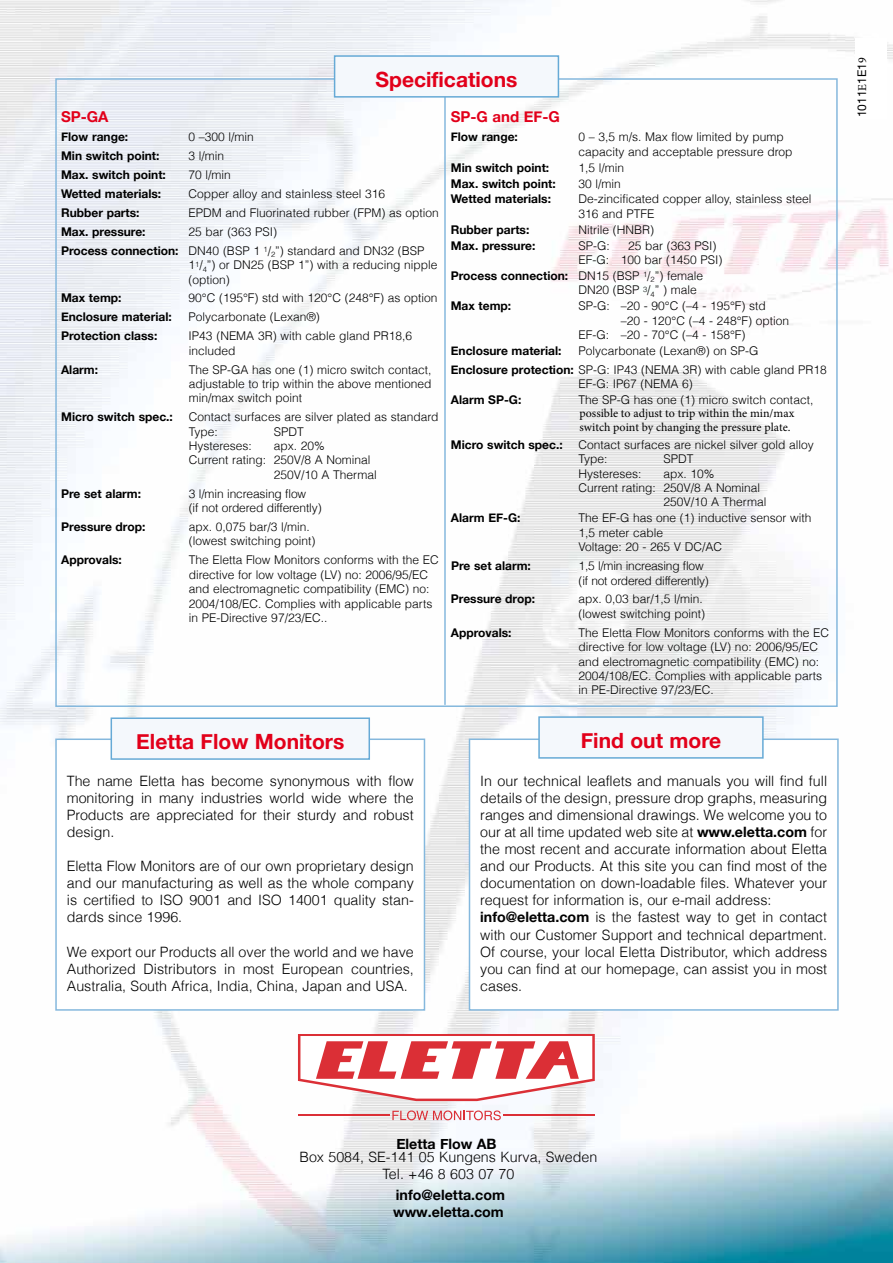
<style>
.page{position:relative;width:893px;height:1263px;background:#fff}
.page>*{position:absolute;margin:0;border:0;box-sizing:border-box;transform-origin:0 0}
.t1{font:700 21px "Helvetica Neue";color:#e2001a}
.t2{font:700 15px "Helvetica Neue";color:#e2001a}
.t3{font:300 14.25px/17.1px "Helvetica";color:#000;text-align:justify}
.t4{font:700 14.25px/17.1px "Helvetica Neue";color:#000}
.t5{font:300 12px/14.4px "Helvetica";color:#000}
.t6{font:700 12px "Helvetica Neue";color:#000}
.t7{font:12px/14.4px "Minion Pro";color:#000}
.t8{font:300 12px/14.4px "Helvetica";letter-spacing:-.02em;color:#000}
.t9{font:12px "Helvetica Neue";color:#000}
.s1{font-family:"Helvetica Neue";font-weight:700}
.s2{font-family:"Helvetica";font-weight:300}
.s3{font-family:"Helvetica Neue LT Std"}
.s4{font-family:"Minion Pro"}
</style>
<div class="page">
<img style="left:0;top:0;width:893px;height:1263px">
<div style="left:56px;top:739px;width:368px;height:271px;background:#fff"></div>
<div style="left:55px;top:738px;width:370px;height:273px;border:2px solid #85b8dd"></div>
<div style="left:469px;top:739px;width:369px;height:271px;background:#fff"></div>
<div style="left:469px;top:738px;width:370px;height:273px;border:2px solid #85b8dd"></div>
<hr style="left:298px;top:1115px;width:91px;height:1px;background:#db2f36">
<svg style="left:392px;top:1110px;width:109px;height:10px"></svg>
<hr style="left:504px;top:1115px;width:91px;height:1px;background:#db2f36">
<svg style="left:298px;top:1034px;width:297px;height:67px"></svg>
<div style="left:855px;top:38px;width:32px;height:81px;background:#fff"></div>
<div style="left:111px;top:718px;width:258px;height:41px;background:#f4f8fc"></div>
<div style="left:111px;top:717px;width:259px;height:43px;border:2px solid #66aad6"></div>
<div style="left:539px;top:717px;width:224px;height:41px;background:#f4f8fc"></div>
<div style="left:538px;top:716px;width:226px;height:43px;border:2px solid #66aad6"></div>
<hr style="left:444px;top:92px;width:2px;height:613px;background:#85b8dd">
<div style="left:335px;top:56px;width:223px;height:41px;background:#f4f8fc"></div>
<div style="left:334px;top:55px;width:225px;height:43px;border:2px solid #66aad6"></div>
<h1 class="t1" style="left:376px;top:66px;width:143px">Specifications</h1>
<p class="t2" style="left:61px;top:108px;width:49px">SP-GA</p>
<p class="t6" style="left:61px;top:130px;width:69px">Flow range:</p>
<p class="t5" style="left:189px;top:130px;width:67px">0 –300 l/min</p>
<p class="t6" style="left:61px;top:149px;width:100px">Min switch point:</p>
<p class="t5" style="left:189px;top:149px;width:37px">3 l/min</p>
<p class="t6" style="left:61px;top:167px;width:106px">Max. switch point:</p>
<p class="t5" style="left:189px;top:168px;width:44px">70 l/min</p>
<p class="t6" style="left:61px;top:186px;width:102px">Wetted materials:</p>
<p class="t5" style="left:189px;top:186px;width:198px">Copper alloy and stainless steel 316</p>
<p class="t6" style="left:61px;top:205px;width:80px">Rubber parts:</p>
<p class="t5" style="left:189px;top:205px;width:252px">EPDM and Fluorinated rubber (FPM) as option</p>
<p class="t6" style="left:61px;top:224px;width:86px">Max. pressure:</p>
<p class="t5" style="left:61px;top:222px;width:365px;line-height:18.9px;text-indent:128px">25 bar (363 PSI)<br><span class="s1">Process connection:</span> DN40 (BSP 1 <sup>1</sup>/<sub>2</sub>”) standard and DN32 (BSP</p>
<p class="t5" style="left:189px;top:258px;width:250px">1<sup>1</sup>/<sub>4</sub>”) or DN25 (BSP 1”) with a reducing nipple (option)</p>
<p class="t6" style="left:61px;top:291px;width:62px">Max temp:</p>
<p class="t5" style="left:189px;top:291px;width:250px">90°C (195°F) std with 120°C (248°F) as option</p>
<p class="t6" style="left:61px;top:310px;width:112px">Enclosure material:</p>
<p class="t5" style="left:189px;top:310px;width:133px">Polycarbonate (Lexan®)</p>
<p class="t6" style="left:61px;top:329px;width:98px">Protection class:</p>
<p class="t5" style="left:189px;top:329px;width:225px">IP43 (NEMA 3R) with cable gland PR18,6 included</p>
<p class="t6" style="left:61px;top:362px;width:39px">Alarm:</p>
<p class="t5" style="left:189px;top:362px;width:244px;text-align:justify">The SP-GA has one (1) micro switch contact, adjustable to trip within the above mentioned min/max switch point</p>
<p class="t6" style="left:61px;top:410px;width:113px">Micro switch spec.:</p>
<p class="t5" style="left:189px;top:410px;width:251px">Contact surfaces are silver plated as standard<br>Type:</p>
<p class="t5" style="left:274px;top:424px;width:31px">SPDT</p>
<p class="t5" style="left:189px;top:438px;width:65px">Hystereses:</p>
<p class="t5" style="left:274px;top:438px;width:53px">apx. 20%</p>
<p class="t5" style="left:189px;top:453px;width:183px">Current rating: 250V/8 A Nominal</p>
<p class="t5" style="left:274px;top:467px;width:104px">250V/10 A Thermal</p>
<p class="t6" style="left:61px;top:486px;width:81px">Pre set alarm:</p>
<p class="t5" style="left:189px;top:486px;width:134px">3 l/min increasing flow<br>(if not ordered differently)</p>
<p class="t6" style="left:61px;top:519px;width:86px">Pressure drop:</p>
<p class="t5" style="left:189px;top:519px;width:128px">apx. 0,075 bar/3 l/min. (lowest switching point)</p>
<p class="t6" style="left:61px;top:553px;width:62px">Approvals:</p>
<p class="t5" style="left:189px;top:553px;width:251px">The Eletta Flow Monitors conforms with the EC directive for low voltage (LV) no: 2006/95/EC and electromagnetic compatibility (EMC) no:<br>2004/108/EC. Complies with applicable parts in PE-Directive 97/23/EC..</p>
<p class="t2" style="left:451px;top:108px;width:111px">SP-G and EF-G</p>
<p class="t6" style="left:451px;top:130px;width:69px">Flow range:</p>
<p class="t5" style="left:578px;top:130px;width:216px">0 – 3,5 m/s. Max flow limited by pump capacity and acceptable pressure drop</p>
<p class="t6" style="left:451px;top:160px;width:100px">Min switch point:</p>
<p class="t5" style="left:578px;top:160px;width:47px">1,5 l/min</p>
<p class="t6" style="left:451px;top:176px;width:106px">Max. switch point:</p>
<p class="t5" style="left:578px;top:176px;width:44px">30 l/min</p>
<p class="t6" style="left:451px;top:192px;width:102px">Wetted materials:</p>
<p class="t5" style="left:578px;top:192px;width:234px">De-zincificated copper alloy, stainless steel<br>316 and PTFE</p>
<p class="t6" style="left:451px;top:222px;width:80px">Rubber parts:</p>
<p class="t5" style="left:578px;top:222px;width:77px">Nitrile (HNBR)</p>
<p class="t6" style="left:451px;top:238px;width:86px">Max. pressure:</p>
<p class="t5" style="left:578px;top:238px;width:33px">SP-G:</p>
<p class="t5" style="left:578px;top:238px;width:146px;text-indent:50px">25 bar (363 PSI)<br>EF-G: 100 bar (1450 PSI)</p>
<p class="t6" style="left:451px;top:268px;width:254px">Process connection: <span class="s2">DN15 (BSP</span> <sup>1</sup><span class="s2">/</span><sub>2</sub><span class="s2">”) female</span></p>
<p class="t6" style="left:451px;top:299px;width:62px">Max temp:</p>
<p class="t5" style="left:578px;top:282px;width:189px;line-height:16.2px">DN20 (BSP <sup>3</sup>/<sub>4</sub>” ) male<br>SP-G: –20 - 90°C (–4 - 195°F) std</p>
<p class="t5" style="left:578px;top:313px;width:212px;text-indent:43px">–20 - 1<span class="s3">2</span>0°C (–4 - <span class="s3">248</span>°F) option<br>EF-G: –20 - 70°C (–4 - 158°F)</p>
<p class="t5" style="left:451px;top:341px;width:377px;line-height:18.9px;text-indent:128px">Polycarbonate (Lexan®) on SP-G<br><span class="s1">Enclosure protection:</span> SP-G: IP43 (NEMA 3R) with cable gland PR18</p>
<p class="t5" style="left:578px;top:377px;width:116px">EF-G: IP67 (NEMA 6)</p>
<p class="t6" style="left:451px;top:392px;width:72px">Alarm SP-G:</p>
<p class="t5" style="left:578px;top:393px;width:236px">The SP-G has one (1) micro switch contact,</p>
<p class="t7" style="left:579px;top:406px;width:216px">possible to adjust to trip within the min/max switch point by changing the pressure plate.</p>
<p class="t6" style="left:451px;top:437px;width:113px">Micro switch spec.:</p>
<p class="t5" style="left:578px;top:437px;width:237px">Contact surfaces are nickel silver gold alloy<br>Type:</p>
<p class="t6" style="left:451px;top:343px;width:112px">Enclosure material:</p>
<p class="t5" style="left:663px;top:452px;width:31px">SPDT</p>
<p class="t5" style="left:578px;top:466px;width:65px">Hystereses:</p>
<p class="t5" style="left:663px;top:466px;width:53px">apx. 10%</p>
<p class="t5" style="left:578px;top:480px;width:183px">Current rating: 250V/8 A Nominal</p>
<p class="t5" style="left:664px;top:495px;width:104px">250V/10 A Thermal</p>
<p class="t6" style="left:451px;top:511px;width:71px">Alarm EF-G:</p>
<p class="t5" style="left:578px;top:511px;width:235px">The EF-G has one (1) inductive sensor with<br>1,5 meter cable<br>Voltage: 20 - 265 V DC/AC</p>
<p class="t6" style="left:451px;top:558px;width:81px">Pre set alarm:</p>
<p class="t8" style="left:579px;top:558px;width:132px">1,5 l/min increasing flow (if not ordered differently)</p>
<p class="t6" style="left:451px;top:592px;width:86px">Pressure drop:</p>
<p class="t5" style="left:578px;top:592px;width:128px">apx. 0,03 bar/1,5 l/min. (lowest switching point)</p>
<p class="t6" style="left:451px;top:625px;width:62px">Approvals:</p>
<p class="t5" style="left:579px;top:625px;width:252px">The Eletta Flow Monitors conforms with the EC directive for low voltage (LV) no: 2006/95/EC and electromagnetic compatibility (EMC) no:<br>2004/108/EC. Complies with applicable parts in PE-Directive 97/23/EC.</p>
<h1 class="t1" style="left:136px;top:728px;width:209px">Eletta Flow Monitors</h1>
<h1 class="t1" style="left:581px;top:727px;width:142px">Find out more</h1>
<p class="t3" style="left:67px;top:772px;width:348px">The name Eletta has become synonymous with flow monitoring in many industries world wide where the Products are appreciated for their sturdy and robust design.</p>
<p class="t3" style="left:67px;top:857px;width:349px">Eletta Flow Monitors are of our own proprietary design and our manufacturing as well as the whole company is certified to ISO 9001 and ISO 14001 quality stan&shy;dards since 1996.</p>
<p class="t3" style="left:67px;top:943px;width:348px">We export our Products all over the world and we have Authorized Distributors in most European countries, Australia, South Africa, India, China, Japan and USA.</p>
<p class="t3" style="left:480px;top:772px;width:349px;text-align:left">In our technical leaflets and manuals you will find full details of the design, pressure drop graphs, measuring ranges and dimensional drawings. We welcome you to our at all time updated web site at <span class="s1">www.eletta.com</span> for the most recent and accurate information about Eletta and our Products. At this site you can find most of the documentation on down-loadable files. Whatever your request for information is, our e-mail address: <span class="s1">info@eletta.com</span> is the fastest way to get in contact with our Customer Support and technical department.<br>Of course, your local Eletta Distributor, which address you can find at our homepage, can assist you in most cases.</p>
<p class="t9" style="left:855px;top:117px;width:61px;rotate:-90deg">1011<span class="s4">E</span>1E1<span class="s4">9</span></p>
<p class="t4" style="left:396px;top:1135px;width:102px">Eletta Flow AB</p>
<p class="t3" style="left:300px;top:1148px;width:299px;text-align:center">Box 5084, SE-141 05 Kungens Kurva, Sweden<br>Tel. +46 8 603 07 70</p>
<p class="t4" style="left:393px;top:1186px;width:113px">info@eletta.com www.eletta.com</p>
</div>
